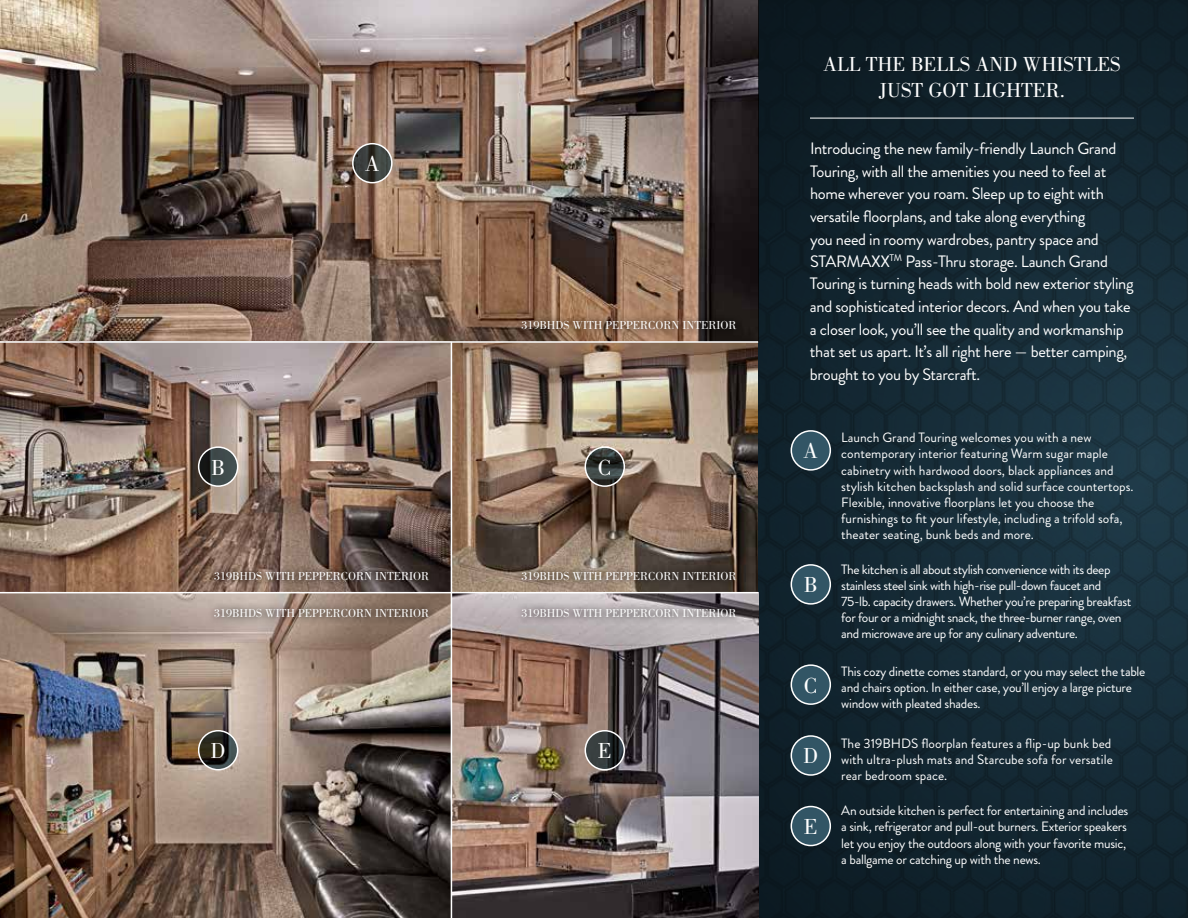
<style>
.page{position:relative;width:1188px;height:918px;background:#fff}
.page>*{position:absolute;margin:0;border:0;box-sizing:border-box;transform-origin:0 0}
.t1{font:22.5px "Bodoni";color:#fff}
.t2{font:21px/25.2px "Bodoni";color:#fff;text-align:center}
.t3{font:16.5px/22.5px "Brandon Grotesque";letter-spacing:-.02em;color:#fff}
.t4{font:13.5px/16.2px "Brandon Grotesque";letter-spacing:-.02em;color:#fff}
.t5{font:13.5px/16.2px "Brandon Grotesque";color:#fff}
.t6{font:12px "Bodoni";color:#fff}
</style>
<div class="page">
<img style="left:452px;top:343px;width:306px;height:249px">
<img style="left:0;top:0;width:758px;height:341px">
<img style="left:0;top:343px;width:451px;height:249px">
<img style="left:0;top:593px;width:451px;height:325px">
<svg style="left:758px;top:0;width:430px;height:918px;background:#142731"></svg>
<hr style="left:810px;top:118px;width:324px;height:1px;background:#fff">
<svg style="left:353px;top:144px;width:39px;height:39px"></svg>
<div style="left:352px;top:143px;width:41px;height:40px;border:2px solid #fff;border-radius:50%"></div>
<svg style="left:199px;top:731px;width:39px;height:39px"></svg>
<div style="left:198px;top:730px;width:40px;height:40px;border:2px solid #fff;border-radius:50%"></div>
<div style="left:791px;top:431px;width:39px;height:39px;background:#325565;border-radius:50%"></div>
<div style="left:791px;top:430px;width:40px;height:41px;border:2px solid #fff;border-radius:50%"></div>
<div style="left:791px;top:565px;width:39px;height:39px;background:#325565;border-radius:50%"></div>
<div style="left:791px;top:564px;width:40px;height:41px;border:2px solid #fff;border-radius:50%"></div>
<div style="left:791px;top:665px;width:39px;height:39px;background:#325565;border-radius:50%"></div>
<div style="left:791px;top:664px;width:40px;height:41px;border:2px solid #fff;border-radius:50%"></div>
<div style="left:791px;top:736px;width:39px;height:39px;background:#325565;border-radius:50%"></div>
<div style="left:791px;top:735px;width:40px;height:41px;border:2px solid #fff;border-radius:50%"></div>
<img style="left:452px;top:593px;width:306px;height:325px">
<svg style="left:199px;top:447px;width:39px;height:39px"></svg>
<div style="left:198px;top:446px;width:40px;height:41px;border:2px solid #fff;border-radius:50%"></div>
<svg style="left:585px;top:447px;width:39px;height:39px"></svg>
<div style="left:585px;top:446px;width:40px;height:41px;border:2px solid #fff;border-radius:50%"></div>
<svg style="left:585px;top:731px;width:39px;height:39px"></svg>
<div style="left:585px;top:730px;width:40px;height:40px;border:2px solid #fff;border-radius:50%"></div>
<svg style="left:514px;top:313px;width:229px;height:25px;background:#735743"></svg>
<svg style="left:207px;top:564px;width:229px;height:24px;background:#66534b"></svg>
<svg style="left:207px;top:601px;width:229px;height:25px;background:#938175"></svg>
<svg style="left:514px;top:601px;width:229px;height:25px;background:#a59ea1"></svg>
<svg style="left:514px;top:564px;width:229px;height:24px;background:#695b4f"></svg>
<div style="left:791px;top:807px;width:39px;height:39px;background:#325565;border-radius:50%"></div>
<div style="left:791px;top:806px;width:40px;height:40px;border:2px solid #fff;border-radius:50%"></div>
<h1 class="t1" style="left:365px;top:151px;width:17px">A</h1>
<p class="t6" style="left:522px;top:319px;width:217px">319BHDS WITH PEPPERCORN INTERIOR</p>
<h1 class="t1" style="left:211px;top:455px;width:15px">B</h1>
<h1 class="t1" style="left:598px;top:455px;width:15px">C</h1>
<p class="t6" style="left:214px;top:570px;width:217px">319BHDS WITH PEPPERCORN INTERIOR</p>
<p class="t6" style="left:214px;top:607px;width:217px">319BHDS WITH PEPPERCORN INTERIOR</p>
<p class="t6" style="left:522px;top:607px;width:217px">319BHDS WITH PEPPERCORN INTERIOR</p>
<p class="t6" style="left:522px;top:570px;width:217px">319BHDS WITH PEPPERCORN INTERIOR</p>
<h1 class="t1" style="left:211px;top:738px;width:17px">D</h1>
<h1 class="t1" style="left:598px;top:738px;width:15px">E</h1>
<h2 class="t2" style="left:823px;top:52px;width:299px">ALL THE BELLS AND WHISTLES<br>JUST GOT LIGHTER.</h2>
<p class="t3" style="left:810px;top:138px;width:325px">Introducing the new family-friendly Launch Grand Touring, with all the amenities you need to feel at home wherever you roam. Sleep up to eight with versatile floorplans, and take along everything<br>you need in roomy wardrobes, pantry space and STARMAXX<sup>TM</sup> Pass-Thru storage. Launch Grand Touring is turning heads with bold new exterior styling and sophisticated interior decors. And when you take a closer look, you’ll see the quality and workmanship that set us apart. It’s all right here — better camping, brought to you by Starcraft.</p>
<h1 class="t1" style="left:803px;top:438px;width:17px">A</h1>
<p class="t5" style="left:841px;top:430px;width:294px">Launch Grand Touring welcomes you with a new contemporary interior featuring Warm sugar maple cabinetry with hardwood doors, black appliances and stylish kitchen backsplash and solid surface countertops.<br>Flexible, innovative floorplans let you choose the furnishings to fit your lifestyle, including a trifold sofa, theater seating, bunk beds and more.</p>
<h1 class="t1" style="left:804px;top:572px;width:15px">B</h1>
<p class="t4" style="left:841px;top:561px;width:292px">The kitchen is all about stylish convenience with its deep stainless steel sink with high-rise pull-down faucet and 75-lb. capacity drawers. Whether you’re preparing breakfast for four or a midnight snack, the three-burner range, oven and microwave are up for any culinary adventure.</p>
<h1 class="t1" style="left:804px;top:673px;width:15px">C</h1>
<p class="t4" style="left:841px;top:664px;width:306px">This cozy dinette comes standard, or you may select the table and chairs option. In either case, you’ll enjoy a large picture window with pleated shades.</p>
<h1 class="t1" style="left:803px;top:743px;width:17px">D</h1>
<p class="t4" style="left:841px;top:735px;width:273px;text-align:justify">The 319BHDS floorplan features a flip-up bunk bed with ultra-plush mats and Starcube sofa for versatile rear bedroom space.</p>
<h1 class="t1" style="left:804px;top:814px;width:15px">E</h1>
<p class="t4" style="left:841px;top:803px;width:289px">An outside kitchen is perfect for entertaining and includes a sink, refrigerator and pull-out burners. Exterior speakers let you enjoy the outdoors along with your favorite music, a ballgame or catching up with the news.</p>
</div>
